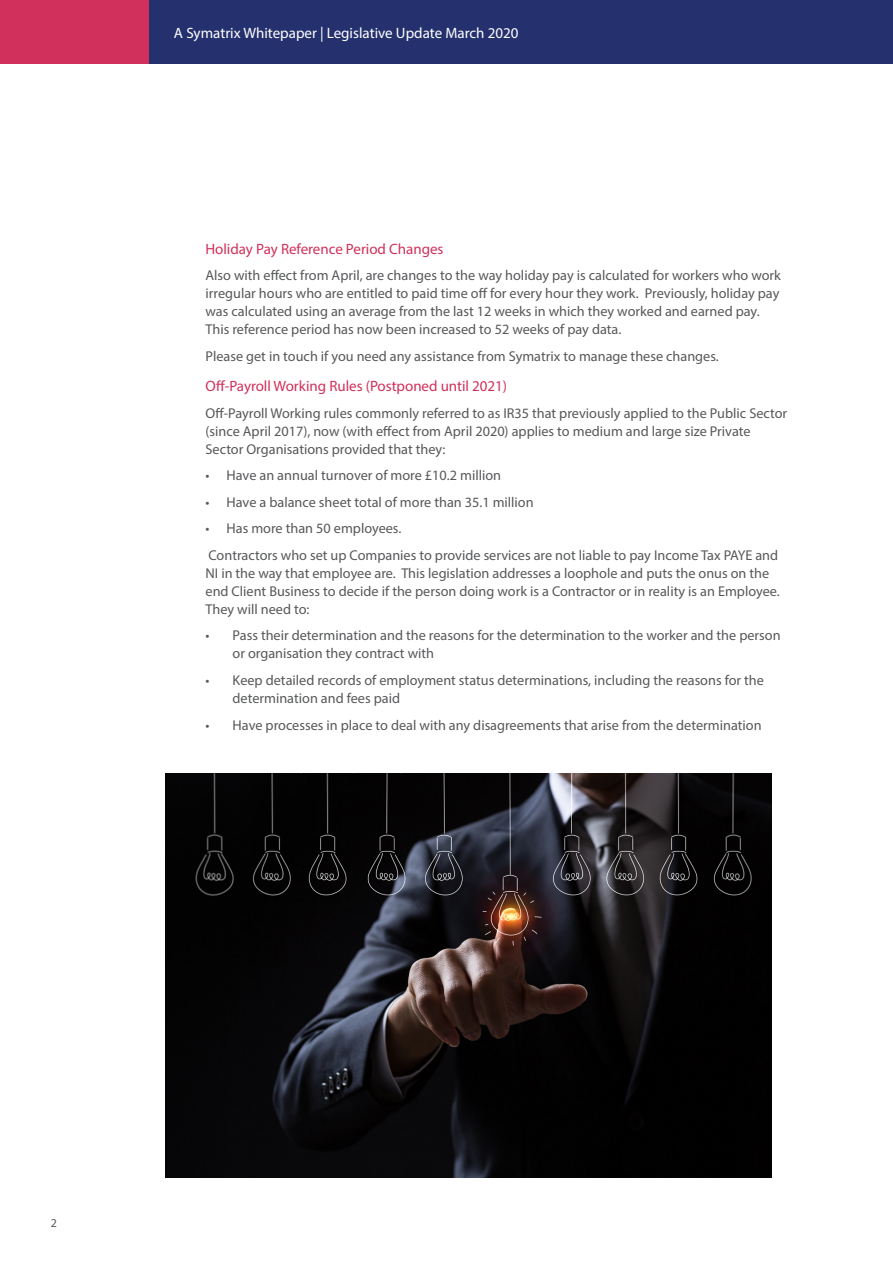
<style>
.page{position:relative;width:893px;height:1263px;background:#fff}
.page>*{position:absolute;margin:0;border:0;box-sizing:border-box;transform-origin:0 0}
.t1{font:15px "Myriad Pro";color:#fff}
._03_sub_heads{font:15px "Myriad Pro";color:#d0305b}
._04_body_text{font:15px "Myriad Pro";color:#d0305b}
._04_body_text-2{font:14.25px/18px "Myriad Pro";color:#57585a}
._03_sub_heads-2{font:14.25px/18px "Myriad Pro";color:#57585a}
.t2{font:12px "Myriad Pro";color:#57585a}
</style>
<div class="page">
<div style="left:0;top:0;width:893px;height:64px;background:#25316e"></div>
<div style="left:0;top:0;width:148px;height:64px;background:#d0305b"></div>
<img style="left:165px;top:774px;width:606px;height:404px">
<p class="t1" style="left:174px;top:23px;width:346px">A Symatrix Whitepaper | Legislative Update March 2020</p>
<p class="_04_body_text" style="left:206px;top:239px;width:239px">Holiday Pay Reference Period Changes</p>
<p class="_04_body_text-2" style="left:206px;top:266px;width:577px">Also with effect from April, are changes to the way holiday pay is calculated for workers who work irregular hours who are entitled to paid time off for every hour they work. Previously, holiday pay was calculated using an average from the last 12 weeks in which they worked and earned pay.<br>This reference period has now been increased to 52 weeks of pay data.</p>
<p class="_04_body_text-2" style="left:206px;top:347px;width:515px">Please get in touch if you need any assistance from Symatrix to manage these changes.</p>
<p class="_03_sub_heads" style="left:206px;top:377px;width:303px">Off-Payroll Working Rules (Postponed until 2021)</p>
<p class="_03_sub_heads-2" style="left:206px;top:404px;width:583px">Off-Payroll Working rules commonly referred to as IR35 that previously applied to the Public Sector (since April 2017), now (with effect from April 2020) applies to medium and large size Private<br>Sector Organisations provided that they:</p>
<p class="_04_body_text-2" style="left:206px;top:466px;width:297px">• Have an annual turnover of more £10.2 million</p>
<p class="_04_body_text-2" style="left:206px;top:493px;width:330px">• Have a balance sheet total of more than 35.1 million</p>
<p class="_04_body_text-2" style="left:206px;top:519px;width:197px">• Has more than 50 employees.</p>
<p class="_03_sub_heads-2" style="left:206px;top:546px;width:576px">Contractors who set up Companies to provide services are not liable to pay Income Tax PAYE and NI in the way that employee are. This legislation addresses a loophole and puts the onus on the end Client Business to decide if the person doing work is a Contractor or in reality is an Employee.<br>They will need to:</p>
<p class="_04_body_text-2" style="left:233px;top:626px;width:550px;text-indent:-27px">• Pass their determination and the reasons for the determination to the worker and the person or organisation they contract with</p>
<p class="_04_body_text-2" style="left:233px;top:671px;width:533px;text-indent:-27px">• Keep detailed records of employment status determinations, including the reasons for the determination and fees paid</p>
<p class="_04_body_text-2" style="left:206px;top:715px;width:558px">• Have processes in place to deal with any disagreements that arise from the determination</p>
<p class="t2" style="left:51px;top:1216px;width:8px">2</p>
</div>
